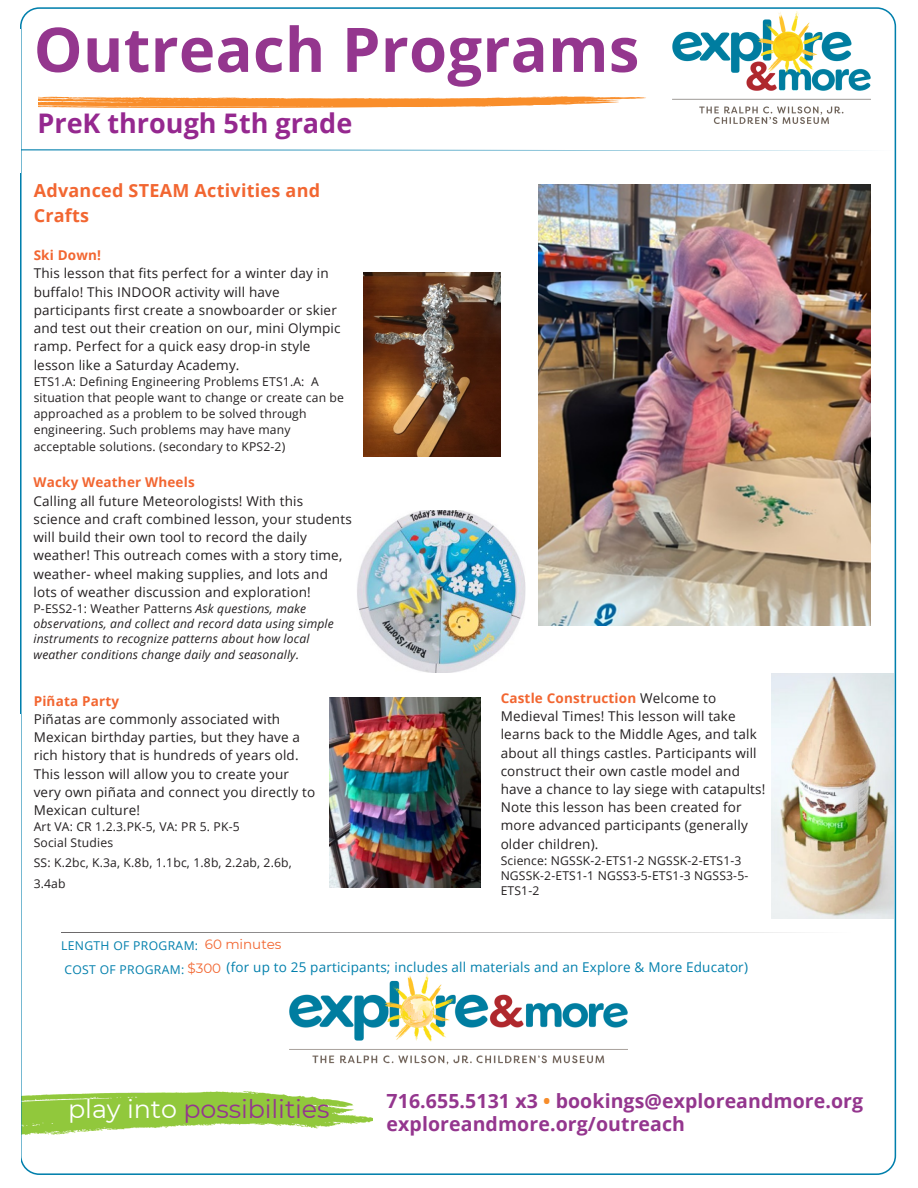
<style>
.page{position:relative;width:918px;height:1188px;background:#fff}
.page>*{position:absolute;margin:0;border:0;box-sizing:border-box;transform-origin:0 0}
.t1{font:700 61.5px "Open Sans";letter-spacing:.005em;color:#94368e}
.t2{font:700 27px "Open Sans";color:#95288f}
.t3{font:25.35px "Montserrat";letter-spacing:-.005em;color:#94368e}
.t4{font:700 19.5px/23.7px "Open Sans";letter-spacing:.005em;color:#94368e}
.t5{font:700 18px/24.3px "Open Sans";letter-spacing:.015em;color:#f26631}
.t6{font:13.5px/18.3px "Open Sans";letter-spacing:.015em;color:#231f20}
.t7{font:13.5px "Open Sans";letter-spacing:.015em;color:#007fac}
.t8{font:700 13.5px "Open Sans";letter-spacing:.015em;color:#f26631}
.t9{font:13.5px "Montserrat";letter-spacing:-.005em;color:#f26631}
.t10{font:12.15px/16.2px "Open Sans";letter-spacing:.015em;color:#231f20}
.t11{font:italic 12.15px/15.1px "Open Sans";letter-spacing:.015em;color:#231f20}
.t12{font:12.15px "Open Sans";letter-spacing:.03em;color:#007fac}
.s1{font-style:normal}
.s2{font-weight:700;color:#f26631}
.s3{font-family:"Montserrat";color:#f26631}
.s4{color:#fff}
.s5{color:#f78d2b}
</style>
<div class="page">
<img style="left:20px;top:7px;width:876px;height:1168px">
<svg style="left:20px;top:149px;width:875px;height:1px"></svg>
<p class="t1" style="left:34px;top:6px;width:607px">Outreach Programs</p>
<h3 class="t2" style="left:37px;top:104px;width:316px">PreK through 5th grade</h3>
<p class="t5" style="left:34px;top:178px;width:288px">Advanced STEAM Activities and<br>Crafts</p>
<p class="t8" style="left:34px;top:246px;width:69px">Ski Down!</p>
<p class="t6" style="left:34px;top:264px;width:308px">This lesson that fits perfect for a winter day in buffalo! This INDOOR activity will have participants first create a snowboarder or skier and test out their creation on our, mini Olympic ramp. Perfect for a quick easy drop-in style lesson like a Saturday Academy.</p>
<p class="t10" style="left:34px;top:373px;width:312px">ETS1.A: Defining Engineering Problems ETS1.A: A situation that people want to change or create can be approached as a problem to be solved through engineering. Such problems may have many acceptable solutions. (secondary to KPS2-2)</p>
<p class="t8" style="left:34px;top:473px;width:163px">Wacky Weather Wheels</p>
<p class="t6" style="left:34px;top:491px;width:320px">Calling all future Meteorologists! With this science and craft combined lesson, your students will build their own tool to record the daily weather! This outreach comes with a story time, weather- wheel making supplies, and lots and lots of weather discussion and exploration!</p>
<p class="t11" style="left:34px;top:601px;width:302px"><span class="s1">P-ESS2-1: Weather Patterns</span> Ask questions, make observations, and collect and record data using simple instruments to recognize patterns about how local weather conditions change daily and seasonally.</p>
<p class="t8" style="left:34px;top:691px;width:87px">Piñata Party</p>
<p class="t6" style="left:34px;top:709px;width:283px">Piñatas are commonly associated with Mexican birthday parties, but they have a rich history that is hundreds of years old.<br>This lesson will allow you to create your very own piñata and connect you directly to Mexican culture!</p>
<p class="t10" style="left:34px;top:818px;width:207px">Art VA: CR 1.2.3.PK-5, VA: PR 5. PK-5</p>
<p class="t10" style="left:34px;top:835px;width:81px">Social Studies</p>
<p class="t10" style="left:34px;top:851px;width:260px;line-height:21.3px">SS: K.2bc, K.3a, K.8b, 1.1bc, 1.8b, 2.2ab, 2.6b,<br>3.4ab</p>
<p class="t6" style="left:501px;top:688px;width:266px"><span class="s2">Castle Construction</span> Welcome to Medieval Times! This lesson will take learns back to the Middle Ages, and talk about all things castles. Participants will construct their own castle model and have a chance to lay siege with catapults!</p>
<p class="t6" style="left:501px;top:798px;width:249px">Note this lesson has been created for more advanced participants (generally older children).</p>
<h5 class="t10" style="left:501px;top:853px;width:249px;line-height:15.1px">Science: NGSSK-2-ETS1-2 NGSSK-2-ETS1-3<br>NGSSK-2-ETS1-1 NGSS3-5-ETS1-3 NGSS3-5-<br>ETS1-2</h5>
<p class="t9" style="left:205px;top:936px;width:78px">60 minutes</p>
<h5 class="t12" style="left:61px;top:937px;width:139px">LENGTH OF PROGRAM:</h5>
<p class="t12" style="left:64px;top:961px;width:121px">COST OF PROGRAM:</p>
<p class="t7" style="left:188px;top:958px;width:562px"><span class="s3">$300</span> (for up to 25 participants; includes all materials and an Explore &amp; More Educator)</p>
<p class="t3" style="left:68px;top:1093px;width:263px"><span class="s4">play into</span> possibilities</p>
<p class="t4" style="left:387px;top:1088px;width:478px">716.655.5131 x3 <span class="s5">•</span> bookings@exploreandmore.org exploreandmore.org/outreach</p>
</div>
